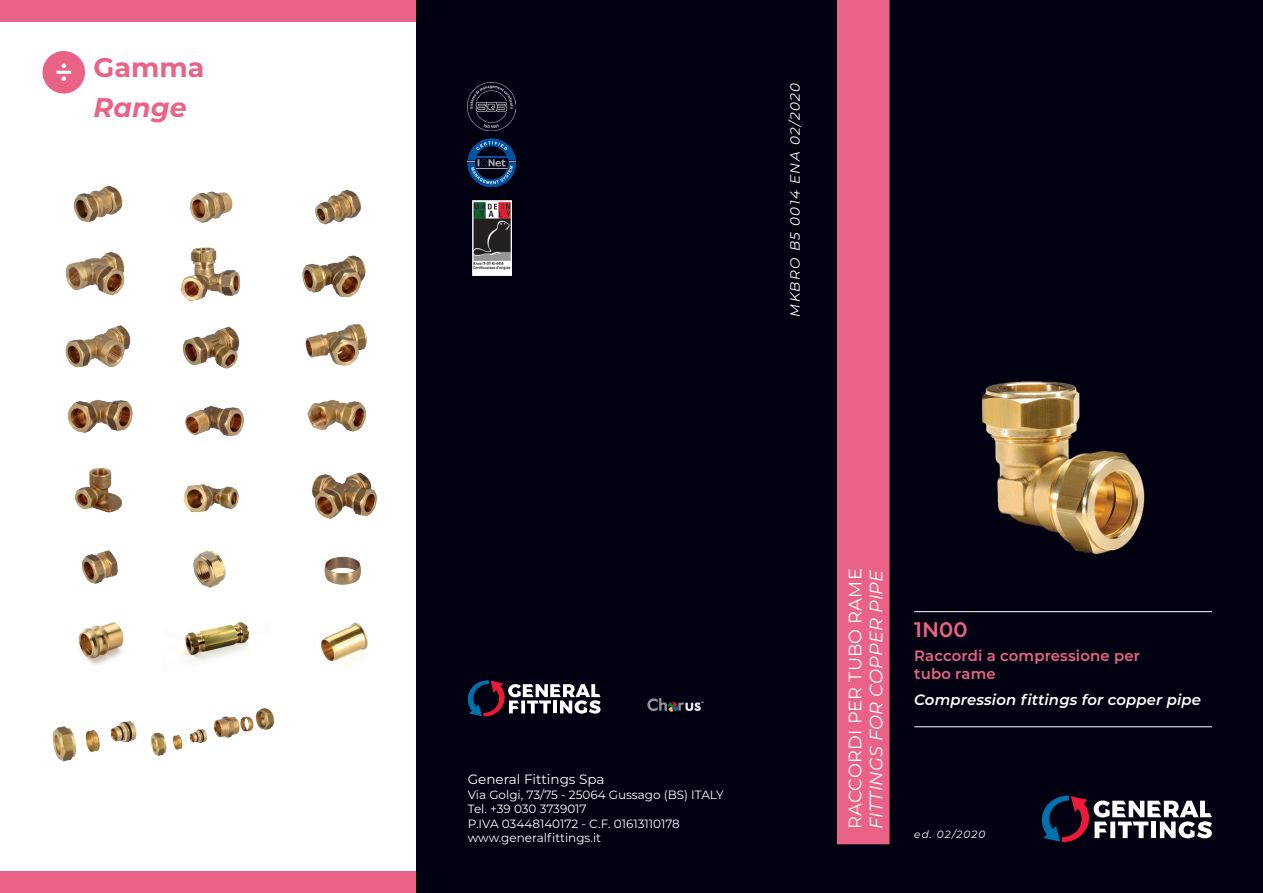
<style>
.page{position:relative;width:1263px;height:893px;background:#fff}
.page>*{position:absolute;margin:0;border:0;box-sizing:border-box;transform-origin:0 0}
.t1{font:700 27px "Montserrat";color:#ea6386}
.t2{font:italic 700 27px "Montserrat";color:#ea6386}
.t3{font:600 21px "Montserrat";color:#ea6386}
.t4{font:italic 18px "Montserrat";letter-spacing:.01em;color:#fff}
.t5{font:18px "Montserrat";letter-spacing:.01em;color:#fff}
.t6{font:600 15px/18px "Montserrat";letter-spacing:.01em;color:#ea6386}
.t7{font:italic 600 15px "Montserrat";letter-spacing:.01em;color:#fff}
.t8{font:italic 13.5px "Montserrat";letter-spacing:.1em;color:#fff}
.t9{font:13.5px "Montserrat";color:#fff}
.t10{font:12px/14.4px "Montserrat";color:#fff}
.t11{font:italic 10.5px "Montserrat";letter-spacing:.1em;color:#fff}
.t12{font:4.95px "Myriad Pro";color:#e6e7e9}
</style>
<div class="page">
<div style="left:0;top:872px;width:475px;height:21px;background:#ea6386"></div>
<div style="left:0;top:0;width:484px;height:21px;background:#ea6386"></div>
<div style="left:417px;top:0;width:846px;height:893px;background:#010111"></div>
<div style="left:837px;top:0;width:52px;height:844px;background:#ea6386"></div>
<hr style="left:914px;top:611px;width:298px;height:1px;background:#fff">
<hr style="left:914px;top:726px;width:298px;height:1px;background:#fff">
<img style="left:982px;top:381px;width:163px;height:174px">
<svg style="left:467px;top:680px;width:134px;height:37px"></svg>
<svg style="left:647px;top:698px;width:54px;height:14px"></svg>
<svg style="left:1041px;top:795px;width:171px;height:47px"></svg>
<img style="left:75px;top:185px;width:48px;height:15px">
<img style="left:191px;top:191px;width:41px;height:9px">
<img style="left:328px;top:189px;width:32px;height:11px">
<img style="left:65px;top:200px;width:60px;height:76px">
<img style="left:189px;top:200px;width:51px;height:76px">
<img style="left:302px;top:200px;width:64px;height:76px">
<img style="left:66px;top:276px;width:65px;height:69px">
<img style="left:180px;top:276px;width:61px;height:69px">
<img style="left:302px;top:276px;width:65px;height:69px">
<img style="left:65px;top:345px;width:68px;height:73px">
<img style="left:183px;top:345px;width:61px;height:73px">
<img style="left:305px;top:345px;width:62px;height:71px">
<img style="left:68px;top:418px;width:64px;height:74px">
<img style="left:183px;top:418px;width:61px;height:94px">
<img style="left:308px;top:416px;width:69px;height:81px">
<img style="left:75px;top:492px;width:47px;height:92px">
<img style="left:193px;top:550px;width:33px;height:38px">
<img style="left:52px;top:721px;width:85px;height:41px">
<img style="left:314px;top:497px;width:103px;height:151px">
<img style="left:151px;top:708px;width:124px;height:48px">
<img style="left:78px;top:622px;width:46px;height:43px">
<img style="left:314px;top:593px;width:94px;height:70px">
<img style="left:183px;top:622px;width:67px;height:41px">
<svg style="left:468px;top:139px;width:48px;height:48px"></svg>
<img style="left:468px;top:83px;width:48px;height:48px">
<img style="left:472px;top:201px;width:39px;height:75px">
<div style="left:43px;top:51px;width:42px;height:43px;background:#ea6286;border-radius:50%"></div>
<svg style="left:62px;top:76px;width:4px;height:5px"></svg>
<svg style="left:62px;top:64px;width:4px;height:4px"></svg>
<hr style="left:56px;top:71px;width:15px;height:3px;background:#fff">
<h1 class="t1" style="left:94px;top:48px;width:112px">Gamma</h1>
<h1 class="t2" style="left:94px;top:87px;width:95px">Range</h1>
<p class="t8" style="left:786px;top:317px;width:235px;rotate:-90deg">MKBRO B5 0014 ENA 02/2020</p>
<h3 class="t5" style="left:842px;top:829px;width:262px;rotate:-90deg">RACCORDI PER TUBO RAME</h3>
<h3 class="t4" style="left:864px;top:829px;width:261px;rotate:-90deg">FITTINGS FOR COPPER PIPE</h3>
<h2 class="t3" style="left:914px;top:615px;width:55px">1N00</h2>
<p class="t6" style="left:914px;top:646px;width:227px">Raccordi a compressione per tubo rame</p>
<p class="t12" style="left:701px;top:701px;width:5px">™</p>
<p class="t7" style="left:914px;top:689px;width:288px">Compression fittings for copper pipe</p>
<p class="t9" style="left:468px;top:770px;width:138px">General Fittings Spa</p>
<p class="t10" style="left:468px;top:787px;width:257px">Via Golgi, 73/75 - 25064 Gussago (BS) ITALY<br>Tel. +39 030 3739017<br>P.IVA 03448140172 - C.F. 01613110178 www.generalfittings.it</p>
<p class="t11" style="left:914px;top:827px;width:73px">ed. 02/2020</p>
</div>
